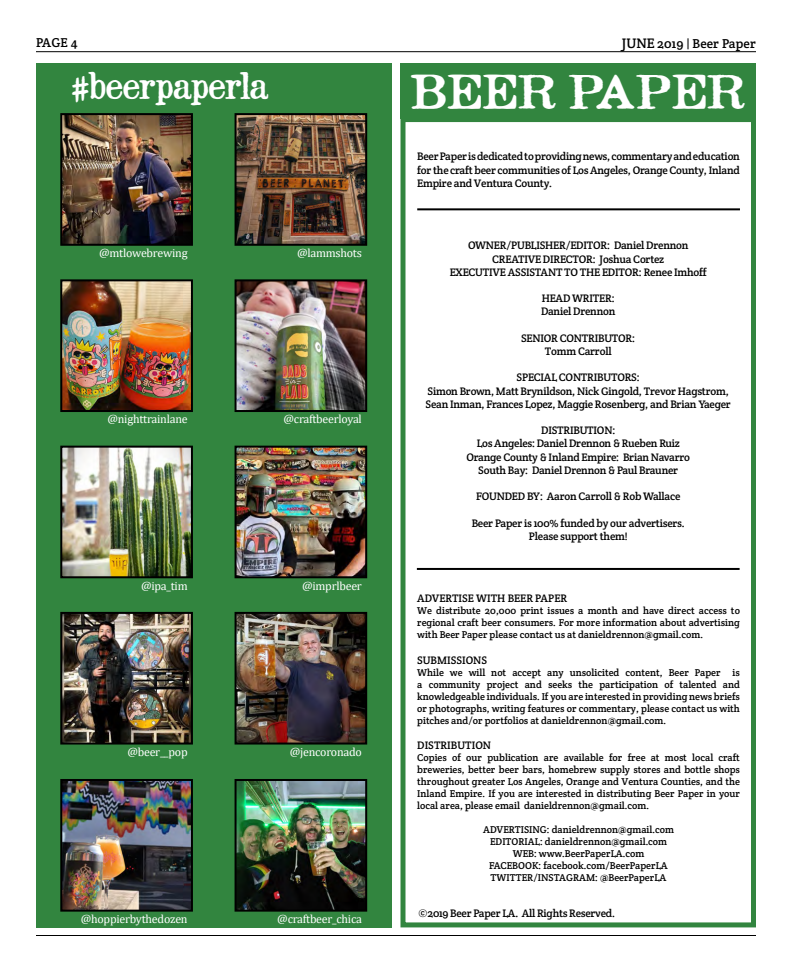
<style>
.page{position:relative;width:792px;height:972px;background:#fff}
.page>*{position:absolute;margin:0;border:0;box-sizing:border-box;transform-origin:0 0}
.t1{font:38px "Opera Lyrics Smooth";color:#fff;scale:1.08 1}
.t2{font:30px "Opera Lyrics Smooth";letter-spacing:-.04em;color:#fff}
.t3{font:13px "Crete Round";letter-spacing:.01em;color:#000}
.t4{font:12px "Cambria";letter-spacing:-.02em;color:#fff}
.t5{font:11px/13.2px "Crete Round";letter-spacing:-.02em;color:#000;text-align:center}
.t6{font:11px "Crete Round";color:#000}
.t7{font:10px/12px "Crete Round";color:#000;text-align:justify}
.s1{font-size:14px}
</style>
<div class="page">
<hr style="left:36px;top:51px;width:720px;height:1px;background:#000">
<hr style="left:36px;top:935px;width:720px;height:1px;background:#000">
<div style="left:36px;top:63px;width:356px;height:864px;background:#32853f"></div>
<img style="left:238px;top:449px;width:126px;height:126px">
<div style="left:235px;top:446px;width:132px;height:132px;border:2px solid #000"></div>
<img style="left:238px;top:782px;width:126px;height:127px">
<div style="left:235px;top:779px;width:132px;height:133px;border:2px solid #000"></div>
<img style="left:238px;top:615px;width:126px;height:127px">
<div style="left:235px;top:612px;width:132px;height:133px;border:2px solid #000"></div>
<img style="left:238px;top:116px;width:126px;height:127px">
<div style="left:235px;top:113px;width:132px;height:133px;border:2px solid #000"></div>
<img style="left:63px;top:116px;width:127px;height:127px">
<div style="left:60px;top:113px;width:133px;height:133px;border:2px solid #000"></div>
<img style="left:63px;top:782px;width:127px;height:127px">
<div style="left:60px;top:779px;width:133px;height:133px;border:2px solid #000"></div>
<img style="left:63px;top:282px;width:127px;height:127px">
<div style="left:60px;top:279px;width:133px;height:133px;border:2px solid #000"></div>
<img style="left:238px;top:282px;width:126px;height:127px">
<div style="left:235px;top:279px;width:132px;height:133px;border:2px solid #000"></div>
<div style="left:400px;top:63px;width:356px;height:56px;background:#32853f"></div>
<div style="left:400px;top:117px;width:356px;height:810px;border:5px solid #32853f"></div>
<hr style="left:417px;top:208px;width:323px;height:2px;background:#000">
<hr style="left:417px;top:568px;width:323px;height:2px;background:#000">
<img style="left:63px;top:449px;width:127px;height:126px">
<div style="left:60px;top:446px;width:133px;height:132px;border:2px solid #000"></div>
<img style="left:63px;top:615px;width:127px;height:127px">
<div style="left:60px;top:612px;width:133px;height:133px;border:2px solid #000"></div>
<h3 class="t3" style="left:36px;top:35px;width:43px">PAGE 4</h3>
<h3 class="t3" style="left:622px;top:36px;width:136px"><span class="s1">JUNE</span> 2019 | Beer Paper</h3>
<h2 class="t2" style="left:72px;top:69px;width:199px">#beerpaperla</h2>
<h1 class="t1" style="left:410px;top:71px;width:312px">BEER PAPER</h1>
<p class="t4" style="left:99px;top:246px;width:90px">@mtlowebrewing</p>
<p class="t4" style="left:297px;top:246px;width:66px">@lammshots</p>
<p class="t4" style="left:107px;top:412px;width:82px">@nighttrainlane</p>
<p class="t4" style="left:284px;top:412px;width:80px">@craftbeerloyal</p>
<p class="t4" style="left:141px;top:578px;width:48px">@ipa_tim</p>
<p class="t4" style="left:302px;top:578px;width:61px">@imprlbeer</p>
<p class="t4" style="left:127px;top:745px;width:62px">@beer__pop</p>
<p class="t4" style="left:290px;top:745px;width:74px">@jencoronado</p>
<p class="t4" style="left:81px;top:912px;width:108px">@hoppierbythedozen</p>
<p class="t4" style="left:277px;top:912px;width:86px">@craftbeer_chica</p>
<p class="t5" style="left:417px;top:150px;width:324px;text-align:justify">Beer Paper is dedicated to providing news, commentary and education for the craft beer communities of Los Angeles, Orange County, Inland Empire and Ventura County.</p>
<p class="t5" style="left:450px;top:239px;width:259px">OWNER/PUBLISHER/EDITOR: Daniel Drennon<br>CREATIVE DIRECTOR: Joshua Cortez<br>EXECUTIVE ASSISTANT TO THE EDITOR: Renee Imhoff</p>
<p class="t5" style="left:541px;top:292px;width:76px;text-align:left">HEAD WRITER:<br>Daniel Drennon</p>
<p class="t5" style="left:521px;top:331px;width:116px">SENIOR CONTRIBUTOR:<br>Tomm Carroll</p>
<p class="t5" style="left:426px;top:371px;width:307px">SPECIAL CONTRIBUTORS:<br>Simon Brown, Matt Brynildson, Nick Gingold, Trevor Hagstrom,<br>Sean Inman, Frances Lopez, Maggie Rosenberg, and Brian Yaeger</p>
<p class="t5" style="left:466px;top:424px;width:225px">DISTRIBUTION:<br>Los Angeles: Daniel Drennon &amp; Rueben Ruiz Orange County &amp; Inland Empire: Brian Navarro South Bay: Daniel Drennon &amp; Paul Brauner</p>
<p class="t5" style="left:476px;top:490px;width:206px">FOUNDED BY: Aaron Carroll &amp; Rob Wallace</p>
<p class="t5" style="left:472px;top:516px;width:215px">Beer Paper is 100% funded by our advertisers.<br>Please support them!</p>
<p class="t6" style="left:417px;top:592px;width:152px">ADVERTISE WITH BEER PAPER</p>
<p class="t7" style="left:417px;top:605px;width:324px">We distribute 20,000 print issues a month and have direct access to regional craft beer consumers. For more information about advertising with Beer Paper please contact us at danieldrennon@gmail.com.</p>
<p class="t6" style="left:417px;top:653px;width:71px">SUBMISSIONS</p>
<p class="t7" style="left:417px;top:666px;width:324px">While we will not accept any unsolicited content, Beer Paper is a community project and seeks the participation of talented and knowledgeable individuals. If you are interested in providing news briefs or photographs, writing features or commentary, please contact us with pitches and/or portfolios at danieldrennon@gmail.com.</p>
<p class="t6" style="left:417px;top:738px;width:75px">DISTRIBUTION</p>
<p class="t7" style="left:417px;top:751px;width:324px">Copies of our publication are available for free at most local craft breweries, better beer bars, homebrew supply stores and bottle shops throughout greater Los Angeles, Orange and Ventura Counties, and the Inland Empire. If you are interested in distributing Beer Paper in your local area, please email danieldrennon@gmail.com.</p>
<p class="t7" style="left:483px;top:823px;width:192px;text-align:center">ADVERTISING: danieldrennon@gmail.com EDITORIAL: danieldrennon@gmail.com WEB: www.BeerPaperLA.com<br>FACEBOOK: facebook.com/BeerPaperLA TWITTER/INSTAGRAM: @BeerPaperLA</p>
<p class="t5" style="left:418px;top:907px;width:199px">©2019 Beer Paper LA. All Rights Reserved.</p>
</div>
